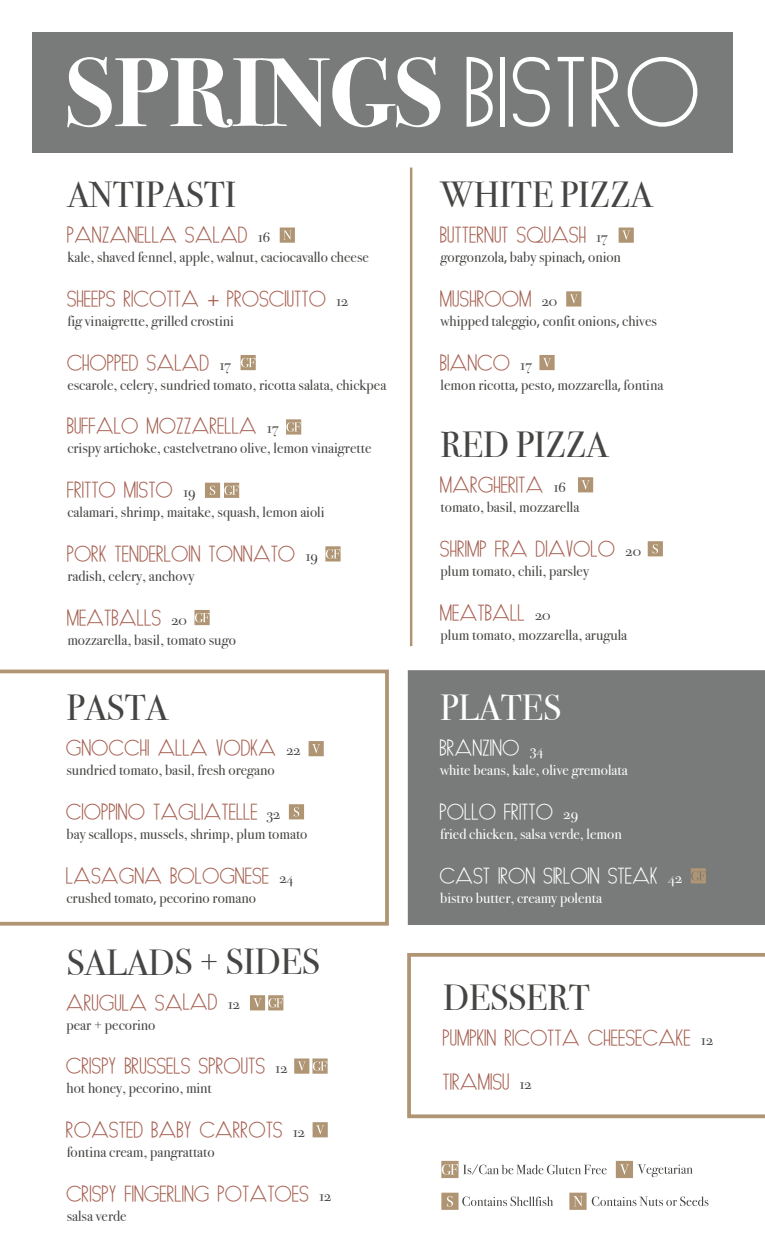
<style>
.page{position:relative;width:765px;height:1260px;background:#fff}
.page>*{position:absolute;margin:0;border:0;box-sizing:border-box;transform-origin:0 0}
.t1{font:36.25px "Bodoni Svty Two OSITCTT";color:#454543}
.t2{font:36.25px "Bodoni Svty Two OSITCTT";color:#fff}
.t3{font:20px/43.8px "Raja Drama";color:#a66052}
.t4{font:20px "Raja Drama";color:#fff}
.t5{font:15px "Bodoni Svty Two OSITCTT";color:#454543}
.t6{font:15px "Bodoni Svty Two OSITCTT";color:#fff}
.s1{font-family:"Bodoni Svty Two OSITCTT";font-size:15px;color:#454543}
.s2{font-family:"Myriad Pro"}
.s3{font-family:"Bodoni Svty Two OSITCTT";font-size:15px}
</style>
<div class="page">
<div style="left:32px;top:32px;width:700px;height:120px;background:#787b79"></div>
<svg style="left:0;top:670px;width:389px;height:256px"></svg>
<div style="left:408px;top:670px;width:357px;height:255px;background:#787b79"></div>
<svg style="left:407px;top:953px;width:358px;height:165px"></svg>
<svg style="left:67px;top:57px;width:373px;height:71px"></svg>
<svg style="left:467px;top:57px;width:26px;height:70px"></svg>
<hr style="left:501px;top:57px;width:4px;height:70px;background:#fff">
<svg style="left:513px;top:57px;width:37px;height:70px"></svg>
<svg style="left:558px;top:57px;width:26px;height:70px"></svg>
<svg style="left:592px;top:57px;width:28px;height:70px"></svg>
<svg style="left:628px;top:57px;width:69px;height:70px"></svg>
<svg style="left:313px;top:1122px;width:15px;height:15px"></svg>
<svg style="left:309px;top:741px;width:15px;height:15px"></svg>
<svg style="left:289px;top:804px;width:15px;height:15px"></svg>
<svg style="left:648px;top:541px;width:15px;height:15px"></svg>
<svg style="left:441px;top:1161px;width:166px;height:17px"></svg>
<svg style="left:616px;top:1161px;width:77px;height:17px"></svg>
<svg style="left:569px;top:1193px;width:140px;height:17px"></svg>
<svg style="left:441px;top:1193px;width:112px;height:17px"></svg>
<hr style="left:410px;top:168px;width:2px;height:478px;background:#af9574">
<svg style="left:241px;top:355px;width:15px;height:15px"></svg>
<svg style="left:286px;top:419px;width:15px;height:16px"></svg>
<svg style="left:325px;top:546px;width:16px;height:16px"></svg>
<svg style="left:250px;top:995px;width:33px;height:15px"></svg>
<svg style="left:195px;top:610px;width:15px;height:15px"></svg>
<svg style="left:691px;top:868px;width:15px;height:15px"></svg>
<svg style="left:205px;top:483px;width:34px;height:15px"></svg>
<svg style="left:280px;top:228px;width:15px;height:15px"></svg>
<svg style="left:294px;top:1059px;width:34px;height:15px"></svg>
<svg style="left:619px;top:228px;width:15px;height:15px"></svg>
<svg style="left:566px;top:291px;width:15px;height:16px"></svg>
<svg style="left:539px;top:355px;width:16px;height:15px"></svg>
<svg style="left:578px;top:477px;width:15px;height:15px"></svg>
<h1 class="t1" style="left:67px;top:173px;width:170px">ANTIPASTI</h1>
<h2 class="t3" style="left:67px;top:213px;width:204px">PANZANELLA SALAD <span class="s1">16</span></h2>
<p class="t5" style="left:67px;top:248px;width:303px">kale, shaved fennel, apple, walnut, caciocavallo cheese</p>
<h2 class="t3" style="left:67px;top:277px;width:282px">SHEEPS RICOTTA <span class="s2">+</span> PROSCIUTTO <span class="s1">12</span></h2>
<p class="t5" style="left:67px;top:312px;width:168px">fig vinaigrette, grilled crostini</p>
<h2 class="t3" style="left:67px;top:341px;width:165px">CHOPPED SALAD <span class="s1">17</span></h2>
<p class="t5" style="left:67px;top:376px;width:320px">escarole, celery, sundried tomato, ricotta salata, chickpea</p>
<h2 class="t3" style="left:67px;top:405px;width:213px">BUFFALO MOZZARELLA <span class="s1">17</span></h2>
<p class="t5" style="left:67px;top:439px;width:306px">crispy artichoke, castelvetrano olive, lemon vinaigrette</p>
<h2 class="t3" style="left:67px;top:468px;width:130px">FRITTO MISTO <span class="s1">19</span></h2>
<p class="t5" style="left:67px;top:503px;width:259px">calamari, shrimp, maitake, squash, lemon aioli</p>
<h2 class="t3" style="left:67px;top:532px;width:252px">PORK TENDERLOIN TONNATO <span class="s1">19</span></h2>
<p class="t5" style="left:67px;top:567px;width:129px">radish, celery, anchovy</p>
<h2 class="t3" style="left:67px;top:596px;width:121px">MEATBALLS <span class="s1">20</span></h2>
<p class="t5" style="left:67px;top:631px;width:170px">mozzarella, basil, tomato sugo</p>
<h1 class="t1" style="left:67px;top:686px;width:103px">PASTA</h1>
<h2 class="t3" style="left:67px;top:727px;width:236px">GNOCCHI ALLA VODKA <span class="s1">22</span></h2>
<p class="t5" style="left:67px;top:761px;width:210px">sundried tomato, basil, fresh oregano</p>
<h2 class="t3" style="left:67px;top:790px;width:215px">CIOPPINO TAGLIATELLE <span class="s1">32</span></h2>
<p class="t5" style="left:67px;top:825px;width:242px">bay scallops, mussels, shrimp, plum tomato</p>
<h2 class="t3" style="left:67px;top:854px;width:229px">LASAGNA BOLOGNESE <span class="s1">24</span></h2>
<p class="t5" style="left:67px;top:889px;width:191px">crushed tomato<span class="s2">,</span> pecorino romano</p>
<h1 class="t1" style="left:66px;top:941px;width:255px">SALADS + SIDES</h1>
<h2 class="t3" style="left:67px;top:981px;width:175px">ARUGULA SALAD <span class="s1">12</span></h2>
<p class="t5" style="left:67px;top:1016px;width:90px">pear + pecorino</p>
<h2 class="t3" style="left:67px;top:1044px;width:222px">CRISPY BRUSSELS SPROUTS <span class="s1">12</span></h2>
<p class="t5" style="left:67px;top:1079px;width:147px">hot honey, pecorino, mint</p>
<h2 class="t3" style="left:67px;top:1108px;width:240px">ROASTED BABY CARROTS <span class="s1">12</span></h2>
<p class="t5" style="left:67px;top:1143px;width:150px">fontina cream, pangrattato</p>
<h2 class="t3" style="left:67px;top:1172px;width:266px">CRISPY FINGERLING POTATOES <span class="s1">12</span></h2>
<p class="t5" style="left:67px;top:1207px;width:61px">salsa verde</p>
<h1 class="t1" style="left:441px;top:173px;width:213px">WHITE PIZZA</h1>
<h2 class="t3" style="left:441px;top:213px;width:168px">BUTTERNUT SQUASH <span class="s1">17</span></h2>
<p class="t5" style="left:441px;top:248px;width:182px">gorgonzola<span class="s2">,</span> baby spinach<span class="s2">,</span> onion</p>
<h2 class="t3" style="left:441px;top:277px;width:118px">MUSHROOM <span class="s1">20</span></h2>
<p class="t5" style="left:441px;top:312px;width:218px">whipped taleggio<span class="s2">,</span> confit onions<span class="s2">,</span> chives</p>
<h2 class="t3" style="left:441px;top:341px;width:93px">BIANCO <span class="s1">17</span></h2>
<p class="t5" style="left:441px;top:376px;width:224px">lemon ricotta<span class="s2">,</span> pesto<span class="s2">,</span> mozzarella<span class="s2">,</span> fontina</p>
<h1 class="t1" style="left:441px;top:423px;width:169px">RED PIZZA</h1>
<h2 class="t3" style="left:441px;top:463px;width:127px">MARGHERITA <span class="s1">16</span></h2>
<p class="t5" style="left:441px;top:498px;width:140px">tomato, basil, mozzarella</p>
<h2 class="t3" style="left:441px;top:527px;width:202px">SHRIMP FRA DIAVOLO <span class="s1">20</span></h2>
<p class="t5" style="left:441px;top:562px;width:150px">plum tomato, chili, parsley</p>
<h2 class="t3" style="left:441px;top:591px;width:111px">MEATBALL <span class="s1">20</span></h2>
<p class="t5" style="left:441px;top:626px;width:188px">plum tomato, mozzarella, arugula</p>
<h1 class="t2" style="left:440px;top:686px;width:122px">PLATES</h1>
<h2 class="t4" style="left:440px;top:737px;width:105px">BRANZINO <span class="s3">34</span></h2>
<p class="t6" style="left:440px;top:761px;width:189px">white beans, kale, olive gremolata</p>
<h2 class="t4" style="left:440px;top:801px;width:139px">POLLO FRITTO <span class="s3">29</span></h2>
<p class="t6" style="left:440px;top:825px;width:183px">fried chicken, salsa verde, lemon</p>
<h2 class="t4" style="left:440px;top:864px;width:244px">CAST IRON SIRLOIN STEAK <span class="s3">42</span></h2>
<p class="t6" style="left:440px;top:889px;width:164px">bistro butter, creamy polenta</p>
<h1 class="t1" style="left:443px;top:976px;width:148px">DESSERT</h1>
<h2 class="t3" style="left:443px;top:1016px;width:271px">PUMPKIN RICOTTA CHEESECAKE <span class="s1">12<br></span>TIRAMISU <span class="s1">12</span></h2>
</div>
